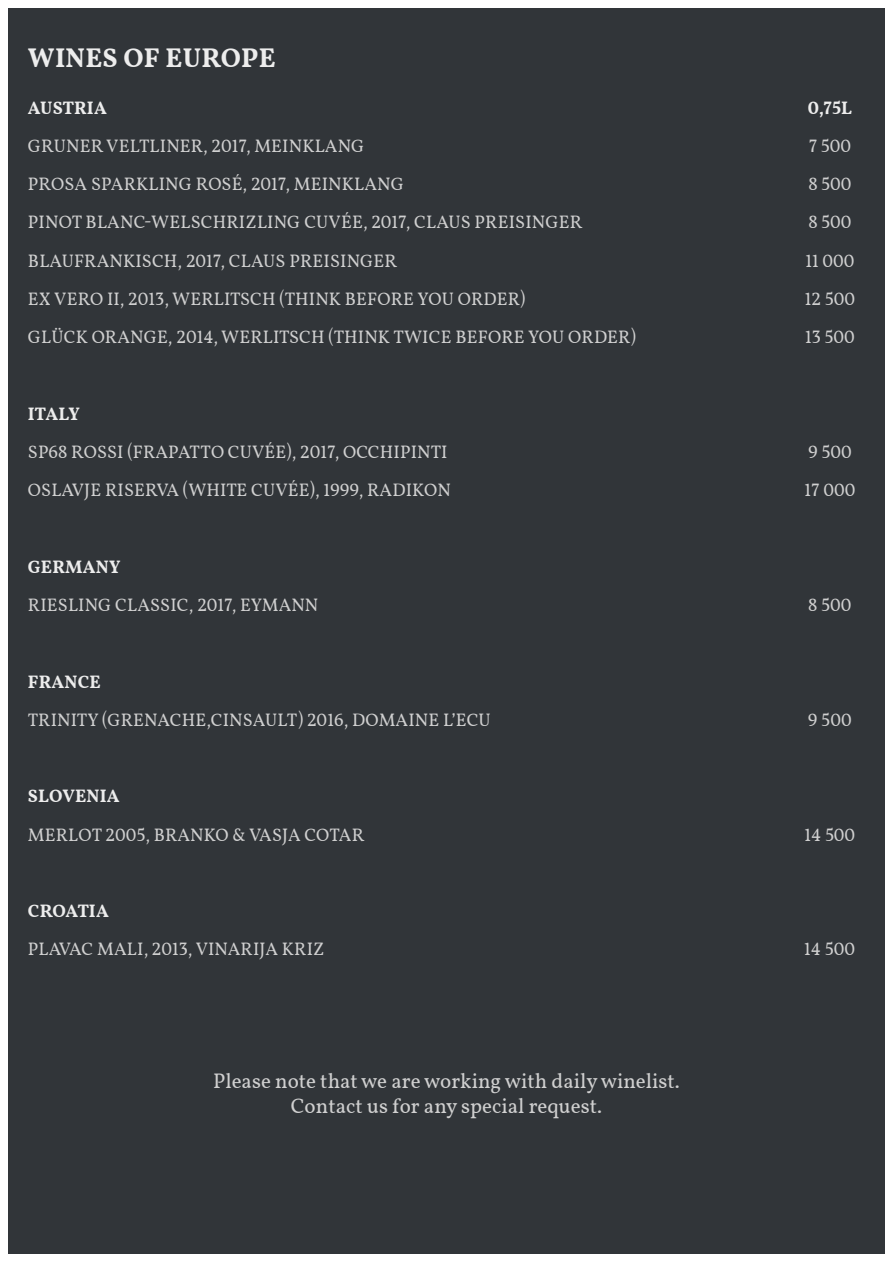
<style>
.page{position:relative;width:893px;height:1263px;background:#fff}
.page>*{position:absolute;margin:0;border:0;box-sizing:border-box;transform-origin:0 0}
.t1{font:700 27px "Vollkorn";letter-spacing:.01em;color:#ededed}
.t2{font:21px/25.2px "Vollkorn";color:#d0d0d0;text-align:center}
.t3{font:18px "Vollkorn";letter-spacing:.01em;color:#d0d0d0}
.t4{font:700 18px "Vollkorn";letter-spacing:.01em;color:#ededed}
</style>
<div class="page">
<div style="left:8px;top:9px;width:876px;height:1245px;background:#313539"></div>
<h1 class="t1" style="left:28px;top:41px;width:249px">WINES OF EUROPE</h1>
<p class="t4" style="left:28px;top:96px;width:80px">AUSTRIA</p>
<p class="t4" style="left:808px;top:96px;width:46px">0,75L</p>
<p class="t3" style="left:28px;top:135px;width:338px">GRUNER VELTLINER, 2017, MEINKLANG</p>
<p class="t3" style="left:809px;top:135px;width:44px">7 500</p>
<p class="t3" style="left:28px;top:173px;width:377px">PROSA SPARKLING ROSÉ, 2017, MEINKLANG</p>
<p class="t3" style="left:808px;top:173px;width:45px">8 500</p>
<p class="t3" style="left:28px;top:211px;width:556px">PINOT BLANC-WELSCHRIZLING CUVÉE, 2017, CLAUS PREISINGER</p>
<p class="t3" style="left:808px;top:211px;width:45px">8 500</p>
<p class="t3" style="left:28px;top:250px;width:370px">BLAUFRANKISCH, 2017, CLAUS PREISINGER</p>
<p class="t3" style="left:805px;top:250px;width:50px">11 000</p>
<p class="t3" style="left:28px;top:288px;width:499px">EX VERO II, 2013, WERLITSCH (THINK BEFORE YOU ORDER)</p>
<p class="t3" style="left:805px;top:288px;width:52px">12 500</p>
<p class="t3" style="left:28px;top:326px;width:609px">GLÜCK ORANGE, 2014, WERLITSCH (THINK TWICE BEFORE YOU ORDER)</p>
<p class="t3" style="left:805px;top:326px;width:51px">13 500</p>
<p class="t4" style="left:28px;top:403px;width:53px">ITALY</p>
<p class="t3" style="left:28px;top:441px;width:421px">SP68 ROSSI (FRAPATTO CUVÉE), 2017, OCCHIPINTI</p>
<p class="t3" style="left:808px;top:441px;width:45px">9 500</p>
<p class="t3" style="left:28px;top:479px;width:424px">OSLAVJE RISERVA (WHITE CUVÉE), 1999, RADIKON</p>
<p class="t3" style="left:804px;top:479px;width:52px">17 000</p>
<p class="t4" style="left:28px;top:556px;width:94px">GERMANY</p>
<p class="t3" style="left:28px;top:594px;width:292px">RIESLING CLASSIC, 2017, EYMANN</p>
<p class="t3" style="left:808px;top:594px;width:45px">8 500</p>
<p class="t4" style="left:28px;top:670px;width:74px">FRANCE</p>
<p class="t3" style="left:28px;top:709px;width:464px">TRINITY (GRENACHE,CINSAULT) 2016, DOMAINE L’ECU</p>
<p class="t3" style="left:808px;top:709px;width:45px">9 500</p>
<p class="t4" style="left:28px;top:785px;width:93px">SLOVENIA</p>
<p class="t3" style="left:28px;top:824px;width:338px">MERLOT 2005, BRANKO &amp; VASJA COTAR</p>
<p class="t3" style="left:805px;top:824px;width:52px">14 500</p>
<p class="t4" style="left:28px;top:900px;width:82px">CROATIA</p>
<p class="t3" style="left:28px;top:938px;width:298px">PLAVAC MALI, 2013, VINARIJA KRIZ</p>
<p class="t3" style="left:804px;top:938px;width:53px">14 500</p>
<p class="t2" style="left:213px;top:1070px;width:468px">Please note that we are working with daily winelist.<br>Contact us for any special request.</p>
</div>
